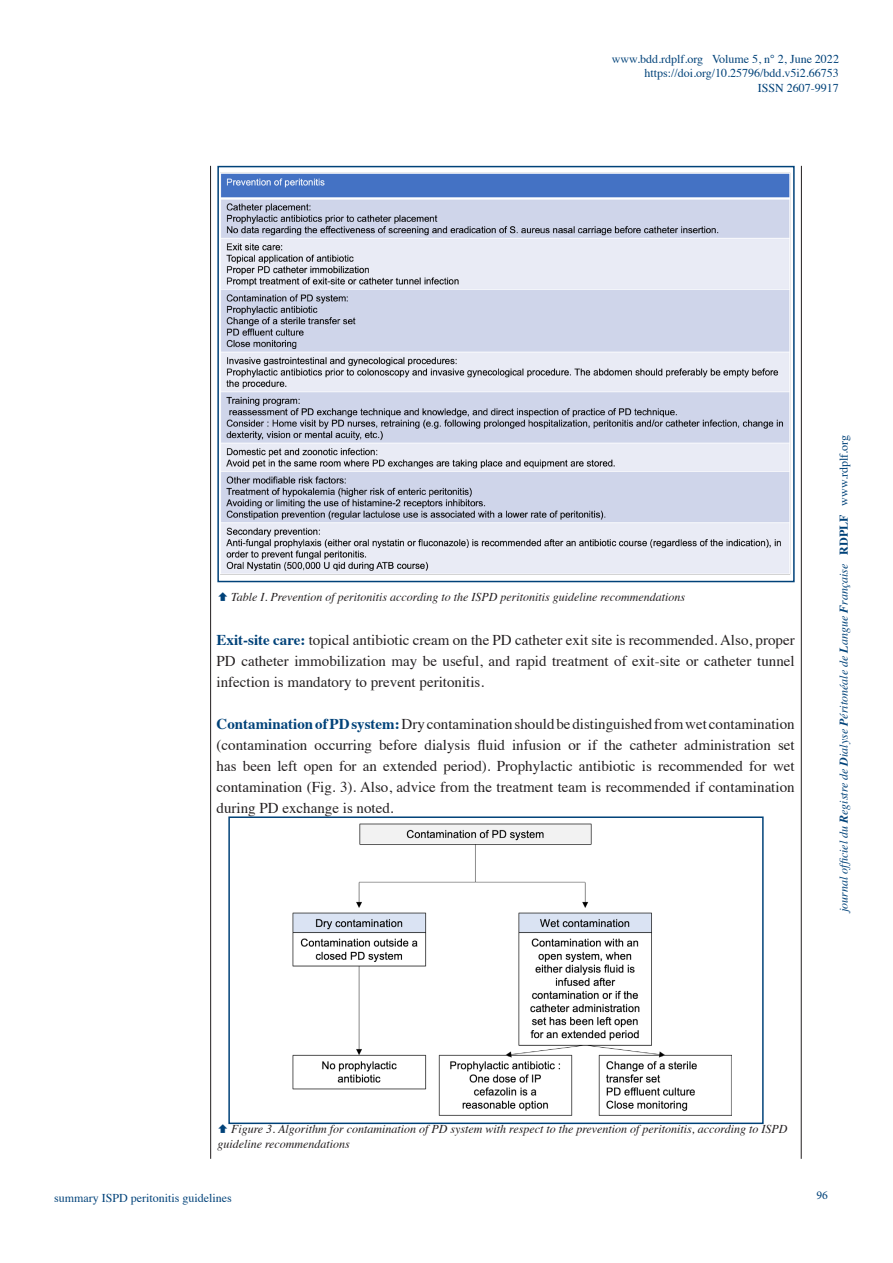
<style>
.page{position:relative;width:893px;height:1263px;background:#fff}
.page>*{position:absolute;margin:0;border:0;box-sizing:border-box;transform-origin:0 0}
.t1{font:15px/21px "Times";color:#231f20;text-align:justify}
.t2{font:italic 12px/14.4px "Times";color:#231f20}
.t3{font:12px "Times";color:#004279}
.t4{font:italic 12px "Times";color:#004279}
.t5{font:12px "Minion Pro";color:#004279}
.s1{font-weight:700;color:#004279}
.s2{font-weight:700}
.s3{font-weight:700;font-style:normal}
.s4{font-style:normal}
</style>
<div class="page">
<hr style="left:210px;top:166px;width:1px;height:993px;background:#231f20">
<hr style="left:801px;top:166px;width:1px;height:993px;background:#231f20">
<img style="left:221px;top:173px;width:570px;height:402px">
<div style="left:217px;top:166px;width:578px;height:416px;border:2px solid #004279"></div>
<img style="left:292px;top:824px;width:439px;height:292px">
<div style="left:228px;top:816px;width:536px;height:308px;border:2px solid #004279"></div>
<p class="t3" style="left:612px;top:48px;width:229px">www.bdd.rdplf.org Volume 5, n° 2, June 2022</p>
<p class="t3" style="left:644px;top:62px;width:196px">https://doi.org/10.25796/bdd.v5i2.66753</p>
<p class="t3" style="left:758px;top:77px;width:82px">ISSN 2607-9917</p>
<p class="t2" style="left:231px;top:589px;width:456px">Table I. Prevention of peritonitis according to the ISPD peritonitis guideline recommendations</p>
<p class="t1" style="left:217px;top:628px;width:579px"><span class="s1">Exit-site care:</span> topical antibiotic cream on the PD catheter exit site is recommended. Also, proper PD catheter immobilization may be useful, and rapid treatment of exit-site or catheter tunnel infection is mandatory to prevent peritonitis.</p>
<p class="t1" style="left:217px;top:712px;width:579px"><span class="s1">Contamination of PD system:</span> Dry contamination should be distinguished from wet contamination (contamination occurring before dialysis fluid infusion or if the catheter administration set has been left open for an extended period). Prophylactic antibiotic is recommended for wet contamination (Fig. 3). Also, advice from the treatment team is recommended if contamination during PD exchange is noted.</p>
<p class="t4" style="left:833px;top:912px;width:478px;rotate:-90deg">journal officiel du <span class="s2">R</span>egistre de <span class="s2">D</span>ialyse <span class="s2">P</span>éritonéale de <span class="s2">L</span>angue <span class="s2">F</span>rançaise <span class="s3">RDPLF</span> <span class="s4">www.rdplf.org</span></p>
<p class="t2" style="left:217px;top:1121px;width:571px;text-indent:14px">Figure 3. Algorithm for contamination of PD system with respect to the prevention of peritonitis, according to ISPD guideline recommendations</p>
<p class="t3" style="left:54px;top:1187px;width:179px">summary ISPD peritonitis guidelines</p>
<p class="t5" style="left:816px;top:1187px;width:13px">96</p>
</div>
